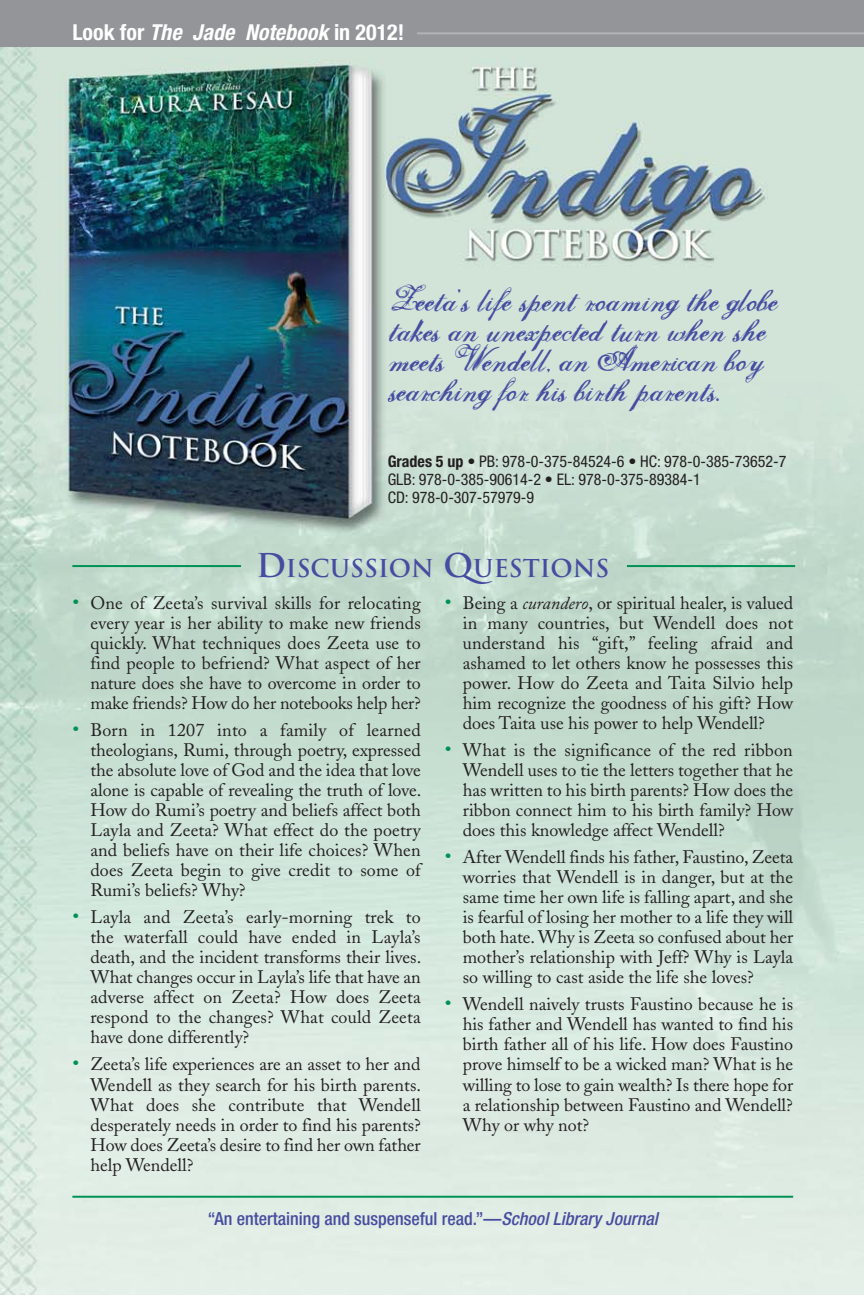
<style>
.page{position:relative;width:864px;height:1295px;background:#fff}
.page>*{position:absolute;margin:0;border:0;box-sizing:border-box;transform-origin:0 0}
.t1{font:38px/30px "Selfish";letter-spacing:-.005em;color:#464da0}
.t2{font:700 24px "Trajan";color:#464da0}
.t3{font:italic 700 condensed 22px "Helvetica Neue";color:#fff}
.t4{font:18px/20px "Adobe Caslon";color:#231f20;text-align:justify}
.t5{font:500 condensed 18px "Helvetica Neue";color:#464da0}
.t6{font:condensed 16px/18px "Helvetica Neue";color:#231f20}
.s1{font-style:normal}
.s2{font-weight:700}
.s3{font-size:32px}
.s4{font-size:20px;color:#009255}
.s5{font-style:italic}
</style>
<div class="page">
<img style="left:0;top:46px;width:863px;height:1249px">
<hr style="left:72px;top:1195px;width:720px;height:2px;background:#009255">
<hr style="left:626px;top:565px;width:168px;height:2px;background:#009255">
<hr style="left:72px;top:565px;width:169px;height:2px;background:#009255">
<div style="left:0;top:0;width:863px;height:46px;background:#939598"></div>
<hr style="left:417px;top:32px;width:446px;height:2px;background:#b2b4b6">
<p class="t3" style="left:72px;top:24px;width:333px"><span class="s1">Look for</span> The Jade Notebook <span class="s1">in 2012!</span></p>
<h1 class="t1" style="left:388px;top:283px;width:390px">Zeeta’s life spent roaming the globe takes an unexpected turn when she meets Wendell, an American boy searching for his birth parents.</h1>
<p class="t6" style="left:387px;top:453px;width:400px"><span class="s2">Grades 5 up</span> • PB: 978-0-375-84524-6 • HC: 978-0-385-73652-7<br>GLB: 978-0-385-90614-2 • EL: 978-0-375-89384-1<br>CD: 978-0-307-57979-9</p>
<h2 class="t2" style="left:256px;top:554px;width:354px"><span class="s3">D</span>ISCUSSION <span class="s3">Q</span>UESTIONS</h2>
<p class="t4" style="left:90px;top:595px;width:332px;text-indent:-18px"><span class="s4">•</span> One of Zeeta’s survival skills for relocating every year is her ability to make new friends quickly. What techniques does Zeeta use to find people to befriend? What aspect of her nature does she have to overcome in order to make friends? How do her notebooks help her?</p>
<p class="t4" style="left:90px;top:722px;width:332px;text-indent:-18px"><span class="s4">•</span> Born in 1207 into a family of learned theologians, Rumi, through poetry, expressed the absolute love of God and the idea that love alone is capable of revealing the truth of love.<br>How do Rumi’s poetry and beliefs affect both Layla and Zeeta? What effect do the poetry and beliefs have on their life choices? When does Zeeta begin to give credit to some of Rumi’s beliefs? Why?</p>
<p class="t4" style="left:90px;top:909px;width:332px;text-indent:-18px"><span class="s4">•</span> Layla and Zeeta’s early-morning trek to the waterfall could have ended in Layla’s death, and the incident transforms their lives.<br>What changes occur in Layla’s life that have an adverse affect on Zeeta? How does Zeeta respond to the changes? What could Zeeta have done differently?</p>
<p class="t4" style="left:90px;top:1056px;width:332px;text-indent:-18px"><span class="s4">•</span> Zeeta’s life experiences are an asset to her and Wendell as they search for his birth parents.<br>What does she contribute that Wendell desperately needs in order to find his parents?<br>How does Zeeta’s desire to find her own father help Wendell?</p>
<p class="t4" style="left:462px;top:595px;width:332px;text-indent:-18px"><span class="s4">•</span> Being a <span class="s5">curandero</span>, or spiritual healer, is valued in many countries, but Wendell does not understand his “gift,” feeling afraid and ashamed to let others know he possesses this power. How do Zeeta and Taita Silvio help him recognize the goodness of his gift? How does Taita use his power to help Wendell?</p>
<p class="t4" style="left:462px;top:742px;width:332px;text-indent:-18px"><span class="s4">•</span> What is the significance of the red ribbon Wendell uses to tie the letters together that he has written to his birth parents? How does the ribbon connect him to his birth family? How does this knowledge affect Wendell?</p>
<p class="t4" style="left:462px;top:849px;width:332px;text-indent:-18px"><span class="s4">•</span> After Wendell finds his father, Faustino, Zeeta worries that Wendell is in danger, but at the same time her own life is falling apart, and she is fearful of losing her mother to a life they will both hate. Why is Zeeta so confused about her mother’s relationship with Jeff? Why is Layla so willing to cast aside the life she loves?</p>
<p class="t4" style="left:462px;top:996px;width:332px;text-indent:-18px"><span class="s4">•</span> Wendell naively trusts Faustino because he is his father and Wendell has wanted to find his birth father all of his life. How does Faustino prove himself to be a wicked man? What is he willing to lose to gain wealth? Is there hope for a relationship between Faustino and Wendell?<br>Why or why not?</p>
<p class="t5" style="left:208px;top:1212px;width:455px">“An entertaining and suspenseful read.”—<span class="s5">SchoolLibrary Journal</span></p>
</div>
